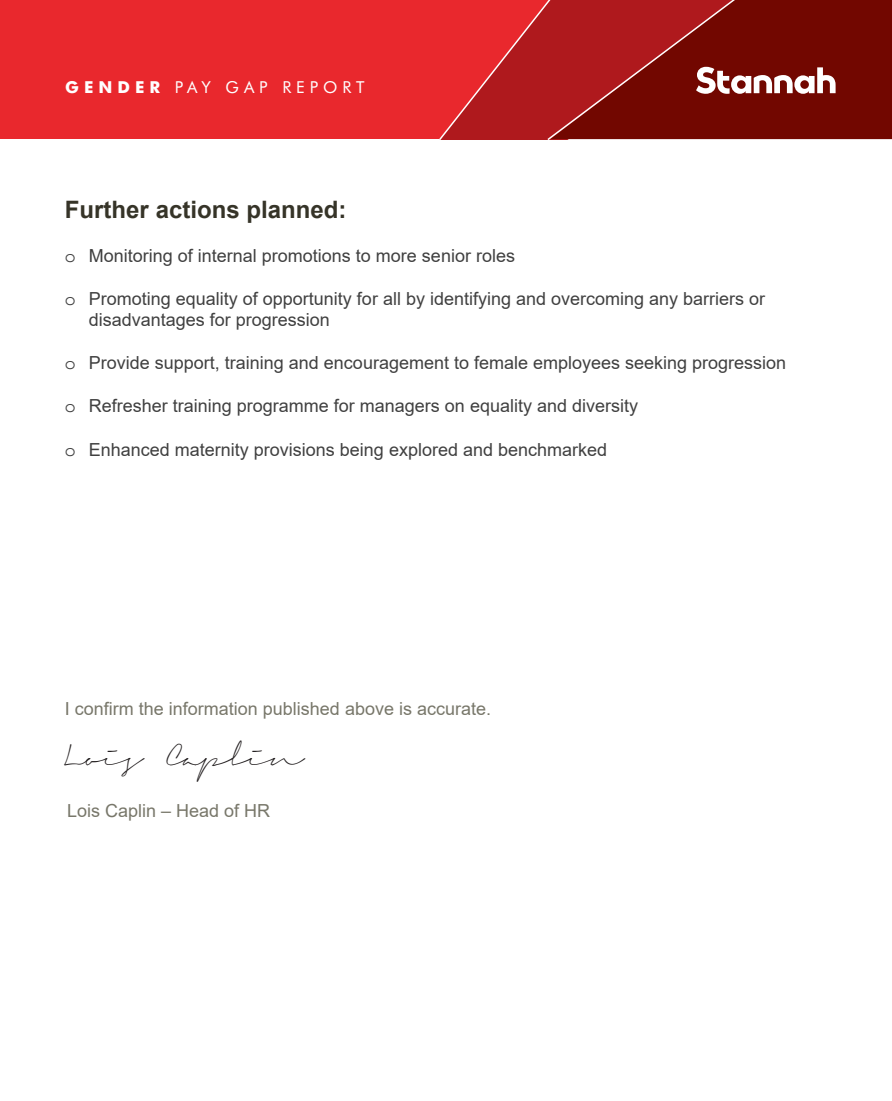
<style>
.page{position:relative;width:892px;height:1101px;background:#fff}
.page>*{position:absolute;margin:0;border:0;box-sizing:border-box;transform-origin:0 0}
.t1{font:500 25.2px "Signerica";color:#231f20}
.t2{font:700 24px "Arial";color:#363428}
.t3{font:18px/21.3px "Arial";color:#404040}
.t4{font:18px "Arial";color:#78776a}
.t5{font:16.5px "Futura BT";letter-spacing:.3em;color:#fff}
.s1{font-weight:700}
.s2{font-family:"Courier Std"}
</style>
<div class="page">
<div style="left:0;top:0;width:892px;height:139px;background:#e9282d"></div>
<div style="left:836px;top:0;width:56px;height:139px;background:#720700"></div>
<svg style="left:439px;top:0;width:397px;height:140px;background:#9f1d1c"></svg>
<p class="t5" style="left:65px;top:77px;width:301px"><span class="s1">GENDER</span> PAY GAP REPORT</p>
<h2 class="t2" style="left:65px;top:193px;width:283px">Further actions planned:</h2>
<p class="t3" style="left:65px;top:244px;width:452px"><span class="s2">o</span> Monitoring of internal promotions to more senior roles</p>
<p class="t3" style="left:89px;top:288px;width:678px;text-indent:-24px"><span class="s2">o</span> Promoting equality of opportunity for all by identifying and overcoming any barriers or disadvantages for progression</p>
<p class="t3" style="left:65px;top:352px;width:723px"><span class="s2">o</span> Provide support, training and encouragement to female employees seeking progression</p>
<p class="t3" style="left:65px;top:395px;width:575px"><span class="s2">o</span> Refresher training programme for managers on equality and diversity</p>
<p class="t3" style="left:65px;top:438px;width:544px"><span class="s2">o</span> Enhanced maternity provisions being explored and benchmarked</p>
<p class="t4" style="left:65px;top:696px;width:428px">I confirm the information published above is accurate.</p>
<h1 class="t1" style="left:65px;top:742px;width:239px">Lois Caplin</h1>
<p class="t4" style="left:67px;top:798px;width:205px">Lois Caplin – Head of HR</p>
</div>
